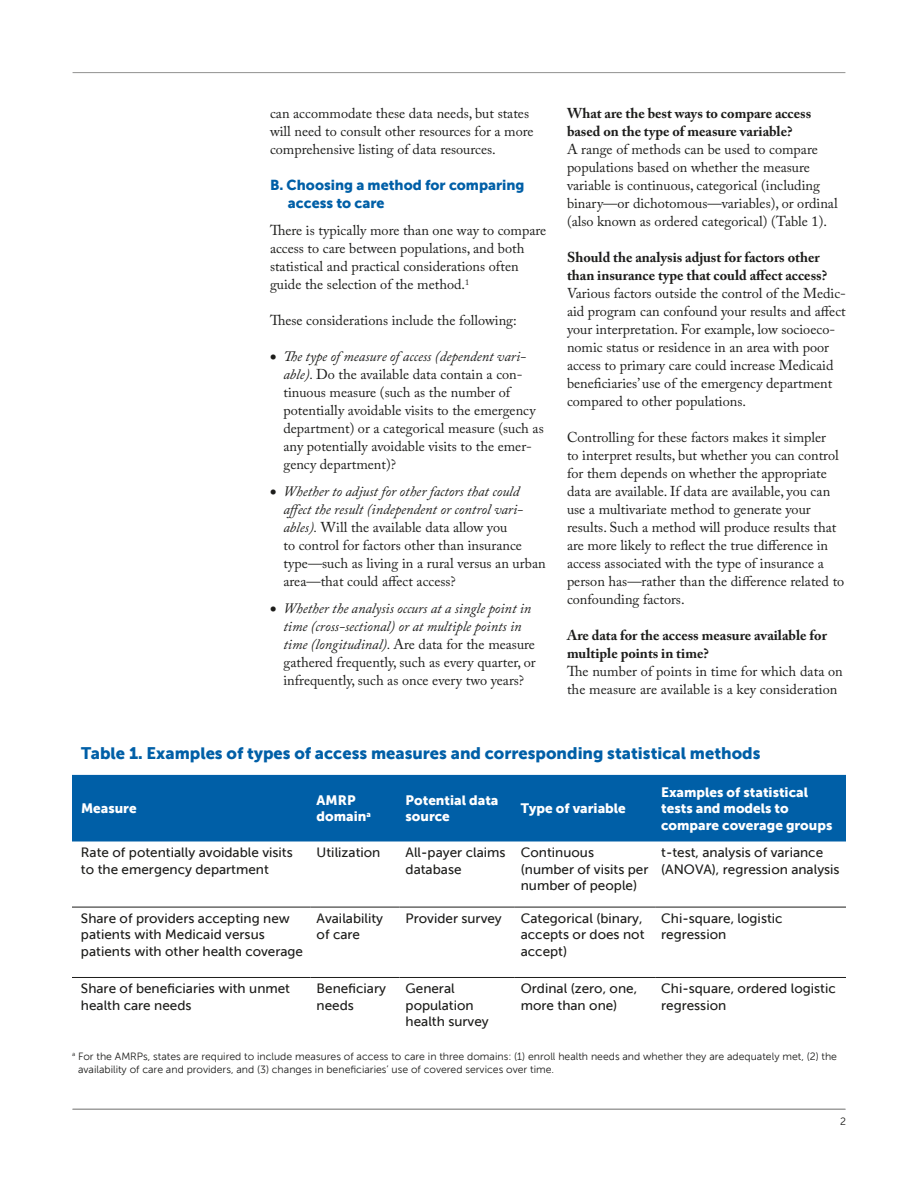
<style>
.page{position:relative;width:918px;height:1188px;background:#fff}
.page>*{position:absolute;margin:0;border:0;box-sizing:border-box;transform-origin:0 0}
.t1{font:16.5px "Museo Sans 900";color:#005fa7}
.t2{font:14.25px/18px "Adobe Caslon Pro";color:#1d1d1b}
.t3{font:700 14.25px/18px "Adobe Caslon Pro";color:#1d1d1b}
.t4{font:italic 14.25px/18px "Adobe Caslon Pro";color:#1d1d1b}
.t5{font:14.25px/18px "Museo Sans 900";color:#005fa7}
.TABLE_TEXT___museo_s{font:13.5px/16.5px "Museo Sans 500";color:#1d1d1b}
.TABLE_TEXT_BOLD___mu{font:13.5px/16.5px "Museo Sans 900";color:#fff}
.t6{font:10.5px/13.5px "Museo Sans 300";color:#1d1d1b}
.s1{font-family:"Museo Sans 900";font-size:13.5px}
.s2{font-style:italic}
.s3{font-family:"Museo Sans 900";font-style:normal;font-size:13.5px}
.s4{font-style:normal}
</style>
<div class="page">
<hr style="left:73px;top:72px;width:772px;height:1px;background:#9d9d9c">
<hr style="left:73px;top:1109px;width:772px;height:1px;background:#9d9d9c">
<div style="left:72px;top:775px;width:774px;height:67px;background:#005fa7"></div>
<hr style="left:72px;top:907px;width:239px;height:1px;background:#1d1d1b">
<hr style="left:311px;top:907px;width:89px;height:1px;background:#1d1d1b">
<hr style="left:400px;top:907px;width:115px;height:1px;background:#1d1d1b">
<hr style="left:515px;top:907px;width:140px;height:1px;background:#1d1d1b">
<hr style="left:655px;top:907px;width:191px;height:1px;background:#1d1d1b">
<hr style="left:72px;top:977px;width:239px;height:1px;background:#1d1d1b">
<hr style="left:311px;top:977px;width:89px;height:1px;background:#1d1d1b">
<hr style="left:400px;top:977px;width:115px;height:1px;background:#1d1d1b">
<hr style="left:515px;top:977px;width:140px;height:1px;background:#1d1d1b">
<hr style="left:655px;top:977px;width:191px;height:1px;background:#1d1d1b">
<p class="t2" style="left:270px;top:105px;width:265px">can accommodate these data needs, but states will need to consult other resources for a more comprehensive listing of data resources.</p>
<h2 class="t5" style="left:288px;top:176px;width:238px;text-indent:-18px">B. Choosing a method for comparing access to care</h2>
<p class="t2" style="left:270px;top:222px;width:278px">There is typically more than one way to compare access to care between populations, and both statistical and practical considerations often guide the selection of the method.<sup>1</sup></p>
<p class="t2" style="left:270px;top:312px;width:248px">These considerations include the following:</p>
<p class="t2" style="left:284px;top:348px;width:262px;text-indent:-14px"><span class="s1">•</span> <span class="s2">The type of measure of access (dependent vari&shy;able).</span> Do the available data contain a con&shy;tinuous measure (such as the number of potentially avoidable visits to the emergency department) or a categorical measure (such as any potentially avoidable visits to the emer&shy;gency department)?</p>
<p class="t2" style="left:284px;top:483px;width:264px;text-indent:-14px"><span class="s1">•</span> <span class="s2">Whether to adjust for other factors that could affect the result (independent or control vari&shy;ables).</span> Will the available data allow you<br>to control for factors other than insurance type—such as living in a rural versus an urban area—that could affect access?</p>
<p class="t4" style="left:284px;top:600px;width:254px;text-indent:-14px"><span class="s3">•</span> Whether the analysis occurs at a single point in time (cross-sectional) or at multiple points in time (longitudinal). <span class="s4">Are data for the measure gathered frequently, such as every quarter, or infrequently, such as once every two years?</span></p>
<h3 class="t3" style="left:567px;top:105px;width:246px">What are the best ways to compare access based on the type of measure variable?</h3>
<p class="t2" style="left:567px;top:141px;width:272px">A range of methods can be used to compare populations based on whether the measure variable is continuous, categorical (including binary—or dichotomous—variables), or ordinal (also known as ordered categorical) (Table 1).</p>
<h3 class="t3" style="left:567px;top:249px;width:262px">Should the analysis adjust for factors other than insurance type that could affect access?</h3>
<p class="t2" style="left:567px;top:285px;width:281px">Various factors outside the control of the Medic&shy;aid program can confound your results and affect your interpretation. For example, low socioeco&shy;nomic status or residence in an area with poor access to primary care could increase Medicaid beneficiaries’ use of the emergency department compared to other populations.</p>
<p class="t2" style="left:567px;top:429px;width:279px">Controlling for these factors makes it simpler<br>to interpret results, but whether you can control for them depends on whether the appropriate data are available. If data are available, you can use a multivariate method to generate your results. Such a method will produce results that are more likely to reflect the true difference in access associated with the type of insurance a person has—rather than the difference related to confounding factors.</p>
<h3 class="t3" style="left:567px;top:626px;width:261px">Are data for the access measure available for multiple points in time?</h3>
<p class="t2" style="left:567px;top:662px;width:277px">The number of points in time for which data on the measure are available is a key consideration</p>
<p class="t1" style="left:81px;top:744px;width:681px">Table 1. Examples of types of access measures and corresponding statistical methods</p>
<p class="TABLE_TEXT_BOLD___mu" style="left:81px;top:800px;width:57px">Measure</p>
<p class="TABLE_TEXT_BOLD___mu" style="left:317px;top:792px;width:56px">AMRP domain<sup>a</sup></p>
<p class="TABLE_TEXT_BOLD___mu" style="left:406px;top:792px;width:94px">Potential data source</p>
<p class="TABLE_TEXT_BOLD___mu" style="left:521px;top:800px;width:107px">Type of variable</p>
<p class="TABLE_TEXT_BOLD___mu" style="left:661px;top:784px;width:173px">Examples of statistical tests and models to compare coverage groups</p>
<p class="TABLE_TEXT___museo_s" style="left:81px;top:844px;width:213px">Rate of potentially avoidable visits to the emergency department</p>
<p class="TABLE_TEXT___museo_s" style="left:317px;top:844px;width:65px">Utilization</p>
<p class="TABLE_TEXT___museo_s" style="left:406px;top:844px;width:101px">All-payer claims database</p>
<p class="TABLE_TEXT___museo_s" style="left:521px;top:844px;width:129px">Continuous (number of visits per number of people)</p>
<p class="TABLE_TEXT___museo_s" style="left:661px;top:844px;width:180px">t-test, analysis of variance (ANOVA), regression analysis</p>
<p class="TABLE_TEXT___museo_s" style="left:81px;top:910px;width:224px">Share of providers accepting new patients with Medicaid versus patients with other health coverage</p>
<p class="TABLE_TEXT___museo_s" style="left:317px;top:910px;width:68px">Availability of care</p>
<p class="TABLE_TEXT___museo_s" style="left:406px;top:910px;width:98px">Provider survey</p>
<p class="TABLE_TEXT___museo_s" style="left:521px;top:910px;width:125px">Categorical (binary, accepts or does not accept)</p>
<p class="TABLE_TEXT___museo_s" style="left:661px;top:910px;width:123px">Chi-square, logistic regression</p>
<p class="TABLE_TEXT___museo_s" style="left:81px;top:980px;width:211px">Share of beneficiaries with unmet health care needs</p>
<p class="TABLE_TEXT___museo_s" style="left:317px;top:980px;width:71px">Beneficiary needs</p>
<p class="TABLE_TEXT___museo_s" style="left:406px;top:980px;width:85px">General population health survey</p>
<p class="TABLE_TEXT___museo_s" style="left:521px;top:980px;width:118px">Ordinal (zero, one, more than one)</p>
<p class="TABLE_TEXT___museo_s" style="left:661px;top:980px;width:176px">Chi-square, ordered logistic regression</p>
<p class="t6" style="left:78px;top:1049px;width:761px;text-indent:-6px"><sup>a</sup> For the AMRPs, states are required to include measures of access to care in three domains: (1) enroll health needs and whether they are adequately met, (2) the availability of care and providers, and (3) changes in beneficiaries’ use of covered services over time.</p>
<p class="t6" style="left:840px;top:1115px;width:7px">2</p>
</div>
